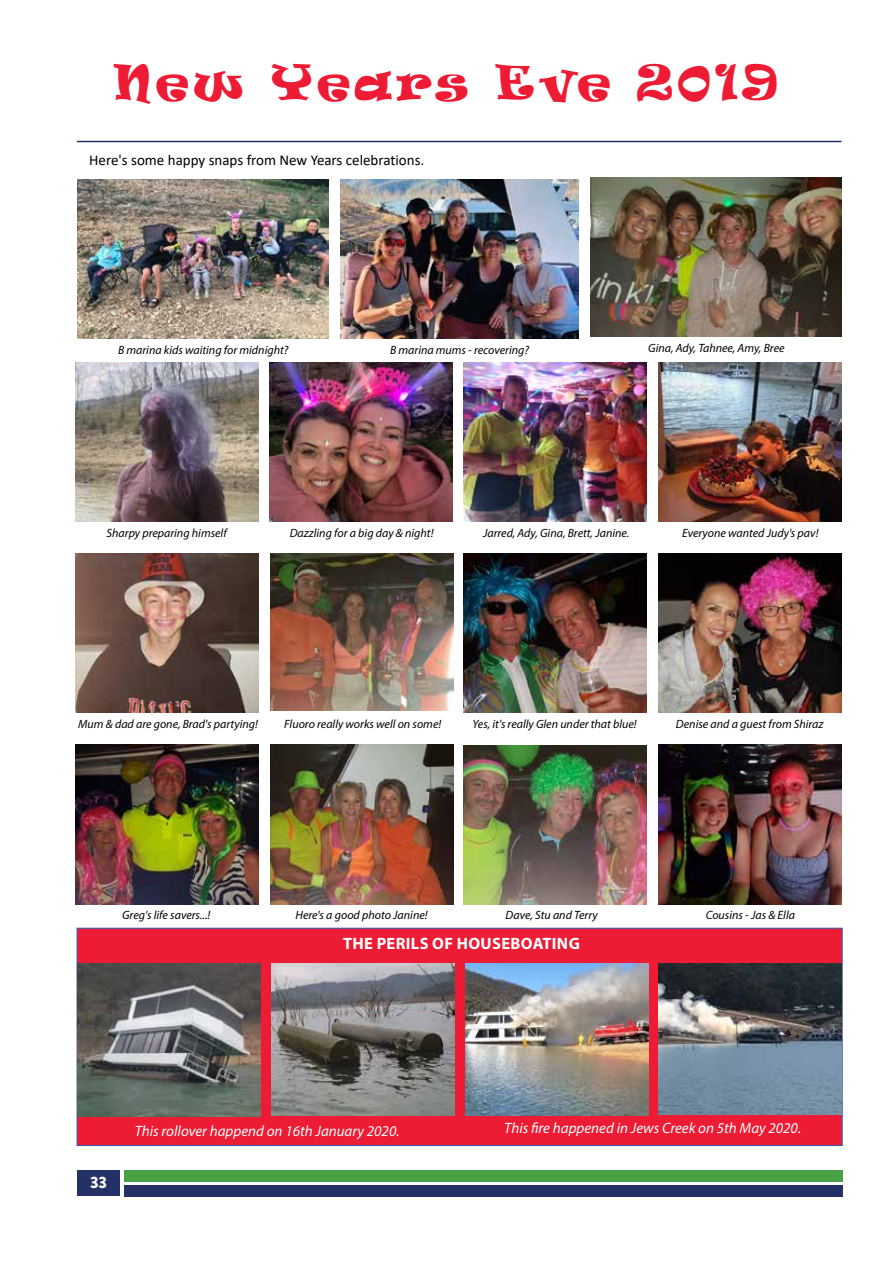
<style>
.page{position:relative;width:893px;height:1263px;background:#fff}
.page>*{position:absolute;margin:0;border:0;box-sizing:border-box;transform-origin:0 0}
.t1{font:45px "Ravie";letter-spacing:.1em;color:#ed1b33}
.t2{font:700 16.5px "Myriad Pro";letter-spacing:.02em;color:#fff}
.t3{font:900 16.5px "Brandon Grotesque";color:#fff}
.t4{font:italic 15px "Myriad Pro";color:#fff}
.t5{font:15px "Calibri";color:#000}
.t6{font:italic 12px "Myriad Pro";color:#000}
</style>
<div class="page">
<hr style="left:77px;top:141px;width:764px;height:1px;background:#233166">
<div style="left:77px;top:1170px;width:43px;height:26px;background:#233166"></div>
<div style="left:124px;top:1185px;width:719px;height:11px;background:#233166"></div>
<div style="left:124px;top:1170px;width:719px;height:12px;background:#49a147"></div>
<div style="left:77px;top:928px;width:766px;height:218px;background:#ed1b33;border:1px solid #4357a7"></div>
<img style="left:659px;top:745px;width:183px;height:159px">
<img style="left:464px;top:745px;width:182px;height:159px">
<img style="left:270px;top:745px;width:183px;height:159px">
<img style="left:76px;top:745px;width:182px;height:159px">
<img style="left:659px;top:553px;width:183px;height:160px">
<img style="left:464px;top:553px;width:182px;height:160px">
<img style="left:270px;top:553px;width:183px;height:157px">
<img style="left:76px;top:553px;width:182px;height:160px">
<img style="left:659px;top:362px;width:182px;height:159px">
<img style="left:463px;top:362px;width:183px;height:159px">
<img style="left:270px;top:362px;width:183px;height:159px">
<img style="left:75px;top:362px;width:183px;height:159px">
<img style="left:659px;top:963px;width:183px;height:151px">
<img style="left:465px;top:963px;width:183px;height:152px">
<img style="left:272px;top:963px;width:183px;height:152px">
<img style="left:77px;top:963px;width:183px;height:153px">
<img style="left:78px;top:179px;width:251px;height:159px">
<img style="left:591px;top:178px;width:251px;height:159px">
<img style="left:340px;top:179px;width:239px;height:159px">
<h1 class="t1" style="left:114px;top:51px;width:666px">New Years Eve 2019</h1>
<p class="t5" style="left:89px;top:149px;width:337px">Here's some happy snaps from New Years celebrations.</p>
<p class="t6" style="left:118px;top:342px;width:172px">B marina kids waiting for midnight?</p>
<p class="t6" style="left:390px;top:342px;width:140px">B marina mums - recovering?</p>
<p class="t6" style="left:648px;top:341px;width:138px">Gina, Ady, Tahnee, Amy, Bree</p>
<p class="t6" style="left:107px;top:525px;width:122px">Sharpy preparing himself</p>
<p class="t6" style="left:290px;top:525px;width:145px">Dazzling for a big day &amp; night!</p>
<p class="t6" style="left:483px;top:525px;width:148px">Jarred, Ady, Gina, Brett, Janine.</p>
<p class="t6" style="left:682px;top:525px;width:138px">Everyone wanted Judy's pav!</p>
<p class="t6" style="left:78px;top:717px;width:181px">Mum &amp; dad are gone, Brad's partying!</p>
<p class="t6" style="left:284px;top:717px;width:158px">Fluoro really works well on some!</p>
<p class="t6" style="left:473px;top:717px;width:166px">Yes, it's really Glen under that blue!</p>
<p class="t6" style="left:676px;top:717px;width:149px">Denise and a guest from Shiraz</p>
<p class="t6" style="left:122px;top:908px;width:90px">Greg's life savers...!</p>
<p class="t6" style="left:506px;top:908px;width:94px">Dave, Stu and Terry</p>
<h2 class="t2" style="left:343px;top:933px;width:238px">THE PERILS OF HOUSEBOATING</h2>
<p class="t6" style="left:295px;top:908px;width:134px">Here's a good photo Janine!</p>
<p class="t6" style="left:706px;top:908px;width:91px">Cousins - Jas &amp; Ella</p>
<h2 class="t3" style="left:90px;top:1171px;width:19px">33</h2>
<p class="t4" style="left:135px;top:1122px;width:266px">This rollover happend on 16th January 2020.</p>
<p class="t4" style="left:504px;top:1118px;width:298px">This fire happened in Jews Creek on 5th May 2020.</p>
</div>
